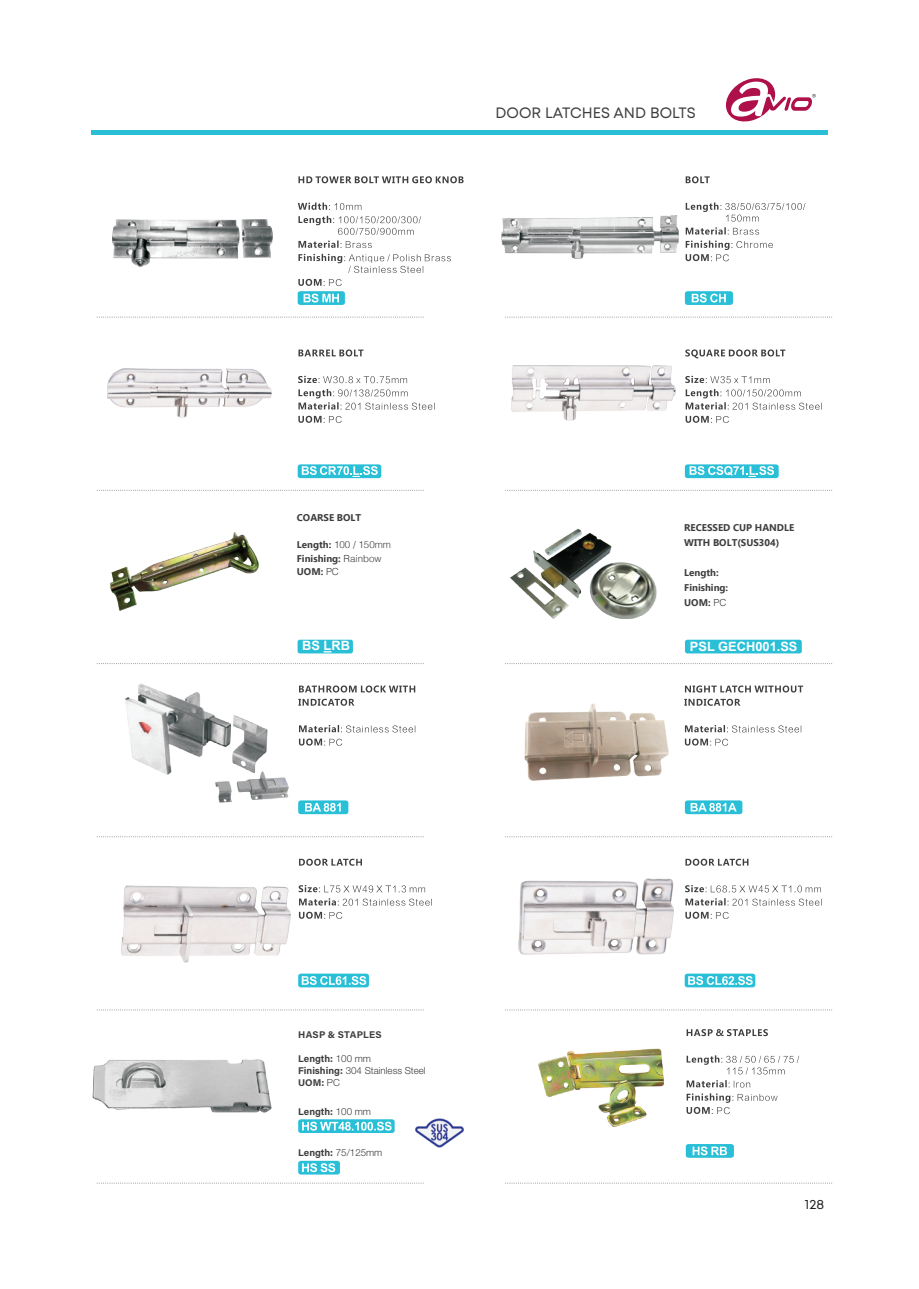
<style>
.page{position:relative;width:919px;height:1289px;background:#fff}
.page>*{position:absolute;margin:0;border:0;box-sizing:border-box;transform-origin:0 0}
.t1{font:15px "Mont";color:#3e3e3f}
.t2{font:13.5px "Mont";color:#231f20}
.t3{font:700 12.9px "Arial";color:#fff}
.t4{font:700 9.75px/15px "Ebrima";color:#3e3e3f}
.t5{font:300 9.75px "Helvetica Neue LT Std";color:#3e3e3f}
.t6{font:700 9.75px "Acumin Pro";letter-spacing:.005em;color:#3e3e3f}
.t7{font:300 9.75px "Helvetica";color:#3e3e3f}
.t8{font:700 9.75px "Acumin Pro";letter-spacing:.025em;color:#3e3e3f}
.s1{font-family:"Ebrima";font-weight:700}
.s2{font-family:"Helvetica";font-weight:300}
.s3{font-family:"Helvetica Neue LT Std";font-weight:300}
.s4{font-family:"Acumin Pro";font-weight:700}
</style>
<div class="page">
<svg style="left:97px;top:317px;width:327px;height:1px"></svg>
<svg style="left:505px;top:317px;width:327px;height:1px"></svg>
<svg style="left:685px;top:176px;width:120px;height:85px"></svg>
<svg style="left:297px;top:176px;width:166px;height:129px"></svg>
<svg style="left:684px;top:291px;width:49px;height:14px"></svg>
<svg style="left:97px;top:1182px;width:327px;height:1px"></svg>
<svg style="left:505px;top:1182px;width:327px;height:1px"></svg>
<div style="left:297px;top:464px;width:84px;height:14px;background:#29bfd7;border-radius:3px"></div>
<svg style="left:97px;top:490px;width:327px;height:1px"></svg>
<svg style="left:505px;top:490px;width:327px;height:1px"></svg>
<svg style="left:298px;top:349px;width:135px;height:74px"></svg>
<svg style="left:685px;top:349px;width:135px;height:74px"></svg>
<svg style="left:302px;top:466px;width:76px;height:11px"></svg>
<svg style="left:684px;top:464px;width:94px;height:14px"></svg>
<svg style="left:97px;top:663px;width:327px;height:1px"></svg>
<svg style="left:505px;top:663px;width:327px;height:1px"></svg>
<svg style="left:97px;top:836px;width:327px;height:1px"></svg>
<svg style="left:505px;top:836px;width:327px;height:1px"></svg>
<svg style="left:97px;top:1009px;width:327px;height:1px"></svg>
<svg style="left:505px;top:1009px;width:327px;height:1px"></svg>
<img style="left:107px;top:369px;width:165px;height:49px">
<img style="left:511px;top:366px;width:164px;height:55px">
<img style="left:501px;top:215px;width:177px;height:44px">
<img style="left:112px;top:219px;width:160px;height:47px">
<div style="left:297px;top:639px;width:56px;height:14px;background:#29bfd7;border-radius:2px"></div>
<div style="left:685px;top:639px;width:116px;height:14px;background:#29bfd7;border-radius:2px"></div>
<img style="left:110px;top:532px;width:149px;height:79px">
<img style="left:510px;top:528px;width:147px;height:91px">
<svg style="left:298px;top:685px;width:117px;height:60px"></svg>
<svg style="left:684px;top:685px;width:119px;height:60px"></svg>
<svg style="left:298px;top:800px;width:50px;height:14px"></svg>
<svg style="left:684px;top:800px;width:58px;height:14px"></svg>
<svg style="left:298px;top:858px;width:134px;height:61px"></svg>
<svg style="left:685px;top:858px;width:136px;height:61px"></svg>
<svg style="left:298px;top:973px;width:71px;height:14px"></svg>
<svg style="left:684px;top:973px;width:71px;height:14px"></svg>
<svg style="left:298px;top:1160px;width:42px;height:14px"></svg>
<svg style="left:298px;top:1119px;width:96px;height:13px"></svg>
<img style="left:125px;top:683px;width:163px;height:119px">
<img style="left:415px;top:1118px;width:49px;height:30px">
<img style="left:122px;top:885px;width:169px;height:77px">
<img style="left:519px;top:878px;width:155px;height:77px">
<img style="left:524px;top:703px;width:144px;height:77px">
<img style="left:92px;top:1059px;width:180px;height:53px">
<svg style="left:686px;top:1029px;width:113px;height:85px"></svg>
<svg style="left:685px;top:1144px;width:48px;height:13px"></svg>
<img style="left:538px;top:1048px;width:125px;height:77px">
<hr style="left:91px;top:131px;width:736px;height:4px;background:#29bfd7">
<svg style="left:726px;top:78px;width:89px;height:44px"></svg>
<h1 class="t1" style="left:495px;top:103px;width:202px">DOOR LATCHES AND BOLTS</h1>
<p class="t4" style="left:297px;top:510px;width:66px">COARSE BOLT</p>
<p class="t7" style="left:297px;top:539px;width:96px"><span class="s1">Length:</span> 100 / 150mm</p>
<p class="t4" style="left:297px;top:551px;width:86px;line-height:13.5px">Finishing: <span class="s2">Rainbow<br></span>UOM: <span class="s2">PC</span></p>
<h3 class="t3" style="left:302px;top:636px;width:49px">BS LRB</h3>
<p class="t8" style="left:298px;top:1027px;width:85px">HASP &amp; STAPLES</p>
<p class="t6" style="left:298px;top:1052px;width:74px">Length: <span class="s3">100 mm</span></p>
<p class="t5" style="left:298px;top:1064px;width:129px"><span class="s4">Finishing:</span> 304 Stainless Steel</p>
<p class="t6" style="left:298px;top:1076px;width:43px">UOM: <span class="s3">PC</span></p>
<p class="t6" style="left:298px;top:1104px;width:74px">Length: <span class="s3">100 mm</span></p>
<p class="t5" style="left:298px;top:1146px;width:86px"><span class="s4">Length:</span> 75/125mm</p>
<p class="t4" style="left:684px;top:519px;width:112px">RECESSED CUP HANDLE<br>WITH BOLT(SUS304)</p>
<p class="t4" style="left:684px;top:564px;width:46px">Length:<br>Finishing:<br>UOM: <span class="s2">PC</span></p>
<h3 class="t3" style="left:690px;top:637px;width:109px">PSL GECH001.SS</h3>
<h2 class="t2" style="left:804px;top:1195px;width:21px">128</h2>
</div>
